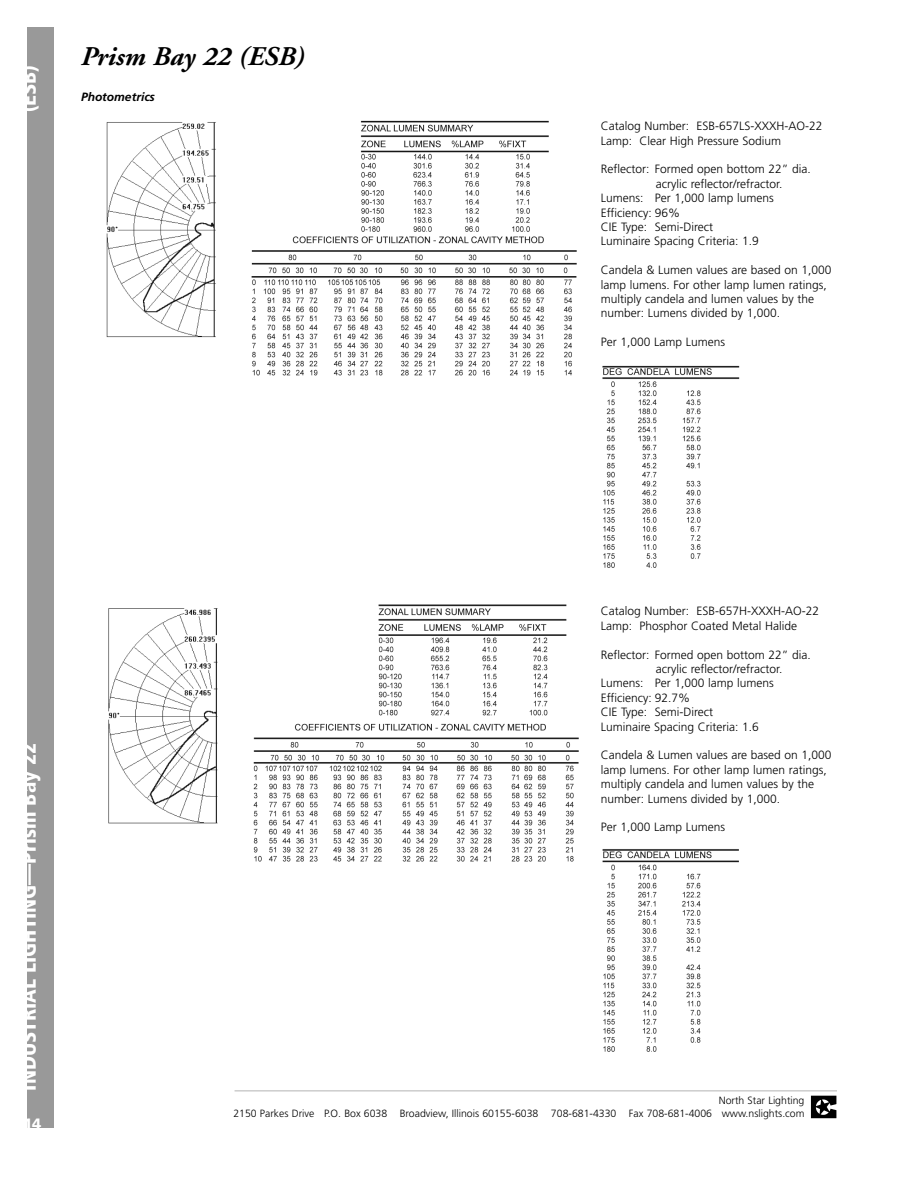
<style>
.page{position:relative;width:918px;height:1188px;background:#fff}
.page>*{position:absolute;margin:0;border:0;box-sizing:border-box;transform-origin:0 0}
.t1{font:italic 700 27px "Adobe Garamond";color:#000}
.t2{font:900 condensed 21px "Frutiger";color:#fff}
.t3{font:900 15px "Frutiger";color:#fff}
.t4{font:300 12px/14.4px "Frutiger";color:#000}
.t5{font:italic 700 12px "Frutiger";color:#000}
.t6{font:300 10.5px/12.6px "Frutiger";color:#000;text-align:right}
</style>
<div class="page">
<img style="left:251px;top:120px;width:326px;height:256px">
<img style="left:106px;top:122px;width:110px;height:216px">
<svg style="left:810px;top:1091px;width:27px;height:28px"></svg>
<img style="left:811px;top:1096px;width:25px;height:22px">
<hr style="left:235px;top:1090px;width:602px;height:1px;background:#b3b3b3">
<img style="left:602px;top:365px;width:138px;height:203px">
<img style="left:253px;top:604px;width:326px;height:258px">
<img style="left:108px;top:608px;width:110px;height:216px">
<img style="left:602px;top:849px;width:137px;height:203px">
<div style="left:243px;top:114px;width:74px;height:70px;background:#fff"></div>
<div style="left:232px;top:592px;width:108px;height:68px;background:#fff"></div>
<div style="left:577px;top:580px;width:15px;height:54px;background:#fff"></div>
<div style="left:27px;top:27px;width:27px;height:1101px;background:#999"></div>
<h2 class="t2" style="left:20px;top:112px;width:49px;rotate:-90deg">(ESB)</h2>
<h1 class="t1" style="left:81px;top:46px;width:225px">Prism Bay 22 (ESB)</h1>
<p class="t5" style="left:81px;top:92px;width:75px">Photometrics</p>
<p class="t4" style="left:601px;top:120px;width:223px">Catalog Number: ESB-657LS-XXXH-AO-22<br>Lamp: Clear High Pressure Sodium</p>
<p class="t4" style="left:601px;top:163px;width:212px">Reflector: Formed open bottom 22” dia.</p>
<p class="t4" style="left:656px;top:177px;width:128px">acrylic reflector/refractor.</p>
<p class="t4" style="left:601px;top:192px;width:175px">Lumens: Per 1,000 lamp lumens</p>
<p class="t4" style="left:601px;top:206px;width:81px">Efficiency: 96%</p>
<p class="t4" style="left:601px;top:221px;width:114px">CIE Type: Semi-Direct</p>
<p class="t4" style="left:601px;top:235px;width:160px">Luminaire Spacing Criteria: 1.9</p>
<p class="t4" style="left:601px;top:264px;width:232px">Candela &amp; Lumen values are based on 1,000 lamp lumens. For other lamp lumen ratings, multiply candela and lumen values by the number: Lumens divided by 1,000.</p>
<p class="t4" style="left:601px;top:336px;width:126px">Per 1,000 Lamp Lumens</p>
<h2 class="t2" style="left:20px;top:1090px;width:349px;rotate:-90deg">INDUSTRIAL LIGHTING—Prism Bay 22</h2>
<p class="t3" style="left:23px;top:1118px;width:20px">14</p>
<p class="t4" style="left:601px;top:605px;width:220px">Catalog Number: ESB-657H-XXXH-AO-22<br>Lamp: Phosphor Coated Metal Halide</p>
<p class="t4" style="left:601px;top:648px;width:212px">Reflector: Formed open bottom 22” dia.</p>
<p class="t4" style="left:656px;top:663px;width:128px">acrylic reflector/refractor.</p>
<p class="t4" style="left:601px;top:677px;width:175px">Lumens: Per 1,000 lamp lumens</p>
<p class="t4" style="left:601px;top:691px;width:91px">Efficiency: 92.7%</p>
<p class="t4" style="left:601px;top:706px;width:114px">CIE Type: Semi-Direct</p>
<p class="t4" style="left:601px;top:720px;width:160px">Luminaire Spacing Criteria: 1.6</p>
<p class="t4" style="left:601px;top:749px;width:232px">Candela &amp; Lumen values are based on 1,000 lamp lumens. For other lamp lumen ratings, multiply candela and lumen values by the number: Lumens divided by 1,000.</p>
<p class="t4" style="left:601px;top:821px;width:126px">Per 1,000 Lamp Lumens</p>
<p class="t6" style="left:233px;top:1095px;width:573px">North Star Lighting<br>2150 Parkes Drive P.O. Box 6038 Broadview, Illinois 60155-6038 708-681-4330 Fax 708-681-4006 www.nslights.com</p>
</div>
